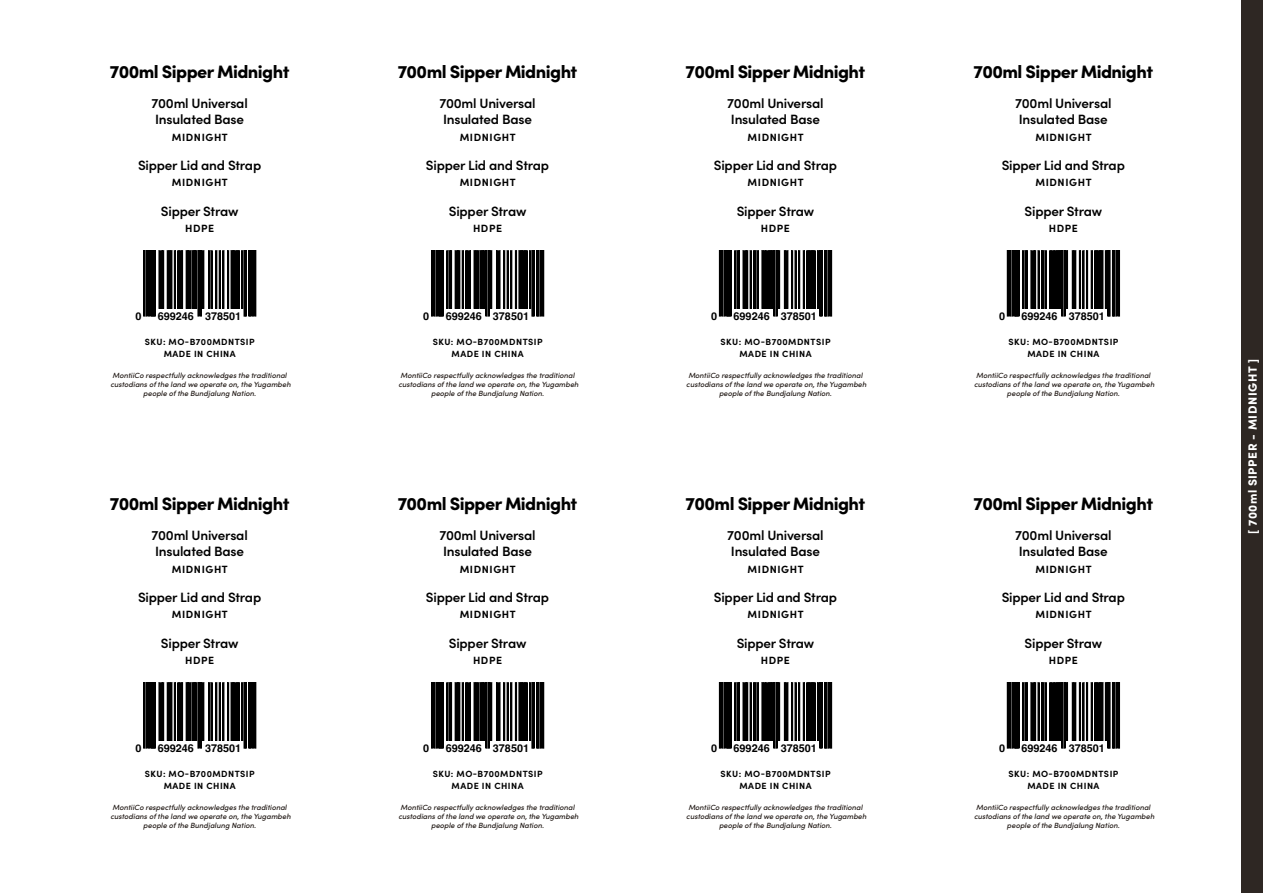
<style>
.page{position:relative;width:1263px;height:893px;background:#fff}
.page>*{position:absolute;margin:0;border:0;box-sizing:border-box;transform-origin:0 0}
.t1{font:900 18px "Sofia Pro";letter-spacing:-.03em;color:#000}
.t2{font:600 13.5px/16.5px "Sofia Pro";letter-spacing:-.015em;color:#000}
.t3{font:900 12px "Sofia Pro";letter-spacing:.04em;color:#fff}
.t4{font:700 10.8px "Helvetica";color:#000}
.t5{font:700 10.5px "Sofia Pro";letter-spacing:.055em;color:#000}
.t6{font:700 9px/12px "Sofia Pro";letter-spacing:.055em;color:#000;text-align:center}
.t7{font:italic 500 7.5px/9px "Sofia Pro";color:#1d1511;text-align:center}
</style>
<div class="page">
<svg style="left:144px;top:251px;width:112px;height:65px"></svg>
<svg style="left:431px;top:251px;width:113px;height:65px"></svg>
<svg style="left:719px;top:251px;width:113px;height:65px"></svg>
<svg style="left:144px;top:683px;width:112px;height:65px"></svg>
<svg style="left:431px;top:683px;width:113px;height:65px"></svg>
<svg style="left:719px;top:683px;width:113px;height:65px"></svg>
<svg style="left:1007px;top:683px;width:112px;height:65px"></svg>
<svg style="left:1007px;top:251px;width:112px;height:65px"></svg>
<div style="left:1242px;top:0;width:21px;height:893px;background:#2e2723"></div>
<h1 class="t1" style="left:110px;top:58px;width:181px">700ml Sipper Midnight</h1>
<h2 class="t2" style="left:152px;top:94px;width:98px">700ml Universal<br>Insulated Base</h2>
<h3 class="t5" style="left:172px;top:129px;width:58px">MIDNIGHT</h3>
<h2 class="t2" style="left:138px;top:156px;width:125px">Sipper Lid and Strap</h2>
<h3 class="t5" style="left:172px;top:175px;width:58px">MIDNIGHT</h3>
<h2 class="t2" style="left:161px;top:202px;width:79px">Sipper Straw</h2>
<h3 class="t5" style="left:185px;top:220px;width:31px">HDPE</h3>
<h3 class="t4" style="left:135px;top:309px;width:8px">0</h3>
<h3 class="t4" style="left:158px;top:309px;width:85px">699246 378501</h3>
<p class="t6" style="left:145px;top:335px;width:111px">SKU: MO-B700MDNTSIP<br>MADE IN CHINA</p>
<p class="t7" style="left:110px;top:370px;width:182px">MontiiCo respectfully acknowledges the traditional custodians of the land we operate on, the Yugambeh people of the Bundjalung Nation.</p>
<h1 class="t1" style="left:110px;top:490px;width:181px">700ml Sipper Midnight</h1>
<h2 class="t2" style="left:152px;top:526px;width:98px">700ml Universal<br>Insulated Base</h2>
<h3 class="t5" style="left:172px;top:561px;width:58px">MIDNIGHT</h3>
<h2 class="t2" style="left:138px;top:588px;width:125px">Sipper Lid and Strap</h2>
<h3 class="t5" style="left:172px;top:607px;width:58px">MIDNIGHT</h3>
<h2 class="t2" style="left:161px;top:634px;width:79px">Sipper Straw</h2>
<h3 class="t5" style="left:185px;top:652px;width:31px">HDPE</h3>
<h3 class="t4" style="left:135px;top:741px;width:8px">0</h3>
<h3 class="t4" style="left:158px;top:741px;width:85px">699246 378501</h3>
<p class="t6" style="left:145px;top:767px;width:111px">SKU: MO-B700MDNTSIP<br>MADE IN CHINA</p>
<p class="t7" style="left:110px;top:802px;width:182px">MontiiCo respectfully acknowledges the traditional custodians of the land we operate on, the Yugambeh people of the Bundjalung Nation.</p>
<h1 class="t1" style="left:398px;top:58px;width:181px">700ml Sipper Midnight</h1>
<h2 class="t2" style="left:439px;top:94px;width:98px">700ml Universal<br>Insulated Base</h2>
<h3 class="t5" style="left:460px;top:129px;width:58px">MIDNIGHT</h3>
<h2 class="t2" style="left:426px;top:156px;width:125px">Sipper Lid and Strap</h2>
<h3 class="t5" style="left:460px;top:175px;width:58px">MIDNIGHT</h3>
<h2 class="t2" style="left:449px;top:202px;width:79px">Sipper Straw</h2>
<h3 class="t5" style="left:473px;top:220px;width:31px">HDPE</h3>
<h3 class="t4" style="left:423px;top:309px;width:8px">0</h3>
<h3 class="t4" style="left:446px;top:309px;width:85px">699246 378501</h3>
<p class="t6" style="left:433px;top:335px;width:111px">SKU: MO-B700MDNTSIP<br>MADE IN CHINA</p>
<p class="t7" style="left:398px;top:370px;width:182px">MontiiCo respectfully acknowledges the traditional custodians of the land we operate on, the Yugambeh people of the Bundjalung Nation.</p>
<h1 class="t1" style="left:398px;top:490px;width:181px">700ml Sipper Midnight</h1>
<h2 class="t2" style="left:439px;top:526px;width:98px">700ml Universal<br>Insulated Base</h2>
<h3 class="t5" style="left:460px;top:561px;width:58px">MIDNIGHT</h3>
<h2 class="t2" style="left:426px;top:588px;width:125px">Sipper Lid and Strap</h2>
<h3 class="t5" style="left:460px;top:607px;width:58px">MIDNIGHT</h3>
<h2 class="t2" style="left:449px;top:634px;width:79px">Sipper Straw</h2>
<h3 class="t5" style="left:473px;top:652px;width:31px">HDPE</h3>
<h3 class="t4" style="left:423px;top:741px;width:8px">0</h3>
<h3 class="t4" style="left:446px;top:741px;width:85px">699246 378501</h3>
<p class="t6" style="left:433px;top:767px;width:111px">SKU: MO-B700MDNTSIP<br>MADE IN CHINA</p>
<p class="t7" style="left:398px;top:802px;width:182px">MontiiCo respectfully acknowledges the traditional custodians of the land we operate on, the Yugambeh people of the Bundjalung Nation.</p>
<h1 class="t1" style="left:686px;top:58px;width:181px">700ml Sipper Midnight</h1>
<h2 class="t2" style="left:727px;top:94px;width:98px">700ml Universal<br>Insulated Base</h2>
<h3 class="t5" style="left:747px;top:129px;width:58px">MIDNIGHT</h3>
<h2 class="t2" style="left:714px;top:156px;width:125px">Sipper Lid and Strap</h2>
<h3 class="t5" style="left:747px;top:175px;width:58px">MIDNIGHT</h3>
<h2 class="t2" style="left:737px;top:202px;width:79px">Sipper Straw</h2>
<h3 class="t5" style="left:761px;top:220px;width:31px">HDPE</h3>
<h3 class="t4" style="left:711px;top:309px;width:8px">0</h3>
<h3 class="t4" style="left:733px;top:309px;width:85px">699246 378501</h3>
<p class="t6" style="left:720px;top:335px;width:111px">SKU: MO-B700MDNTSIP<br>MADE IN CHINA</p>
<p class="t7" style="left:686px;top:370px;width:182px">MontiiCo respectfully acknowledges the traditional custodians of the land we operate on, the Yugambeh people of the Bundjalung Nation.</p>
<h1 class="t1" style="left:686px;top:490px;width:181px">700ml Sipper Midnight</h1>
<h2 class="t2" style="left:727px;top:526px;width:98px">700ml Universal<br>Insulated Base</h2>
<h3 class="t5" style="left:747px;top:561px;width:58px">MIDNIGHT</h3>
<h2 class="t2" style="left:714px;top:588px;width:125px">Sipper Lid and Strap</h2>
<h3 class="t5" style="left:747px;top:607px;width:58px">MIDNIGHT</h3>
<h2 class="t2" style="left:737px;top:634px;width:79px">Sipper Straw</h2>
<h3 class="t5" style="left:761px;top:652px;width:31px">HDPE</h3>
<h3 class="t4" style="left:711px;top:741px;width:8px">0</h3>
<h3 class="t4" style="left:733px;top:741px;width:85px">699246 378501</h3>
<p class="t6" style="left:720px;top:767px;width:111px">SKU: MO-B700MDNTSIP<br>MADE IN CHINA</p>
<p class="t7" style="left:686px;top:802px;width:182px">MontiiCo respectfully acknowledges the traditional custodians of the land we operate on, the Yugambeh people of the Bundjalung Nation.</p>
<h1 class="t1" style="left:973px;top:58px;width:181px">700ml Sipper Midnight</h1>
<h2 class="t2" style="left:1015px;top:94px;width:98px">700ml Universal<br>Insulated Base</h2>
<h3 class="t5" style="left:1035px;top:129px;width:58px">MIDNIGHT</h3>
<h2 class="t2" style="left:1002px;top:156px;width:125px">Sipper Lid and Strap</h2>
<h3 class="t5" style="left:1035px;top:175px;width:58px">MIDNIGHT</h3>
<h2 class="t2" style="left:1024px;top:202px;width:79px">Sipper Straw</h2>
<h3 class="t5" style="left:1049px;top:220px;width:31px">HDPE</h3>
<h3 class="t4" style="left:999px;top:309px;width:8px">0</h3>
<h3 class="t4" style="left:1021px;top:309px;width:85px">699246 378501</h3>
<p class="t6" style="left:1008px;top:335px;width:111px">SKU: MO-B700MDNTSIP<br>MADE IN CHINA</p>
<p class="t7" style="left:974px;top:370px;width:182px">MontiiCo respectfully acknowledges the traditional custodians of the land we operate on, the Yugambeh people of the Bundjalung Nation.</p>
<h1 class="t1" style="left:973px;top:490px;width:181px">700ml Sipper Midnight</h1>
<h2 class="t2" style="left:1015px;top:526px;width:98px">700ml Universal<br>Insulated Base</h2>
<h3 class="t5" style="left:1035px;top:561px;width:58px">MIDNIGHT</h3>
<h2 class="t2" style="left:1002px;top:588px;width:125px">Sipper Lid and Strap</h2>
<h3 class="t5" style="left:1035px;top:607px;width:58px">MIDNIGHT</h3>
<h2 class="t2" style="left:1024px;top:634px;width:79px">Sipper Straw</h2>
<h3 class="t5" style="left:1049px;top:652px;width:31px">HDPE</h3>
<h3 class="t4" style="left:999px;top:741px;width:8px">0</h3>
<h3 class="t4" style="left:1021px;top:741px;width:85px">699246 378501</h3>
<p class="t6" style="left:1008px;top:767px;width:111px">SKU: MO-B700MDNTSIP<br>MADE IN CHINA</p>
<p class="t7" style="left:974px;top:802px;width:182px">MontiiCo respectfully acknowledges the traditional custodians of the land we operate on, the Yugambeh people of the Bundjalung Nation.</p>
<h3 class="t3" style="left:1243px;top:534px;width:176px;rotate:-90deg">[ 700ml SIPPER - MIDNIGHT ]</h3>
</div>
